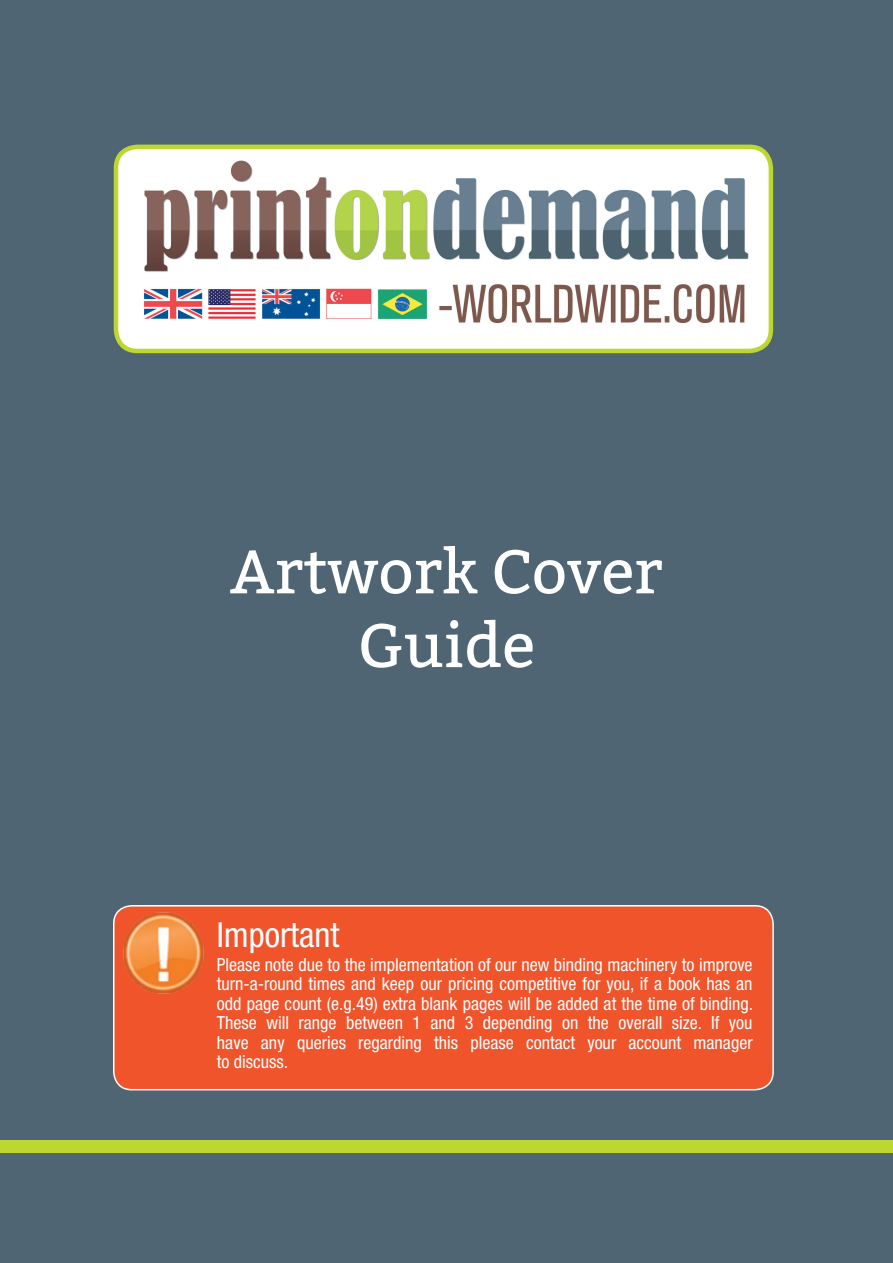
<style>
.page{position:relative;width:893px;height:1263px;background:#fff}
.page>*{position:absolute;margin:0;border:0;box-sizing:border-box;transform-origin:0 0}
.t1{font:61.5px/73.8px "Bitter";color:#fff;text-align:center}
.t2{font:condensed 34.5px "Helvetica Neue";color:#fff}
.t3{font:condensed 18px/19.5px "Helvetica Neue";color:#fff;text-align:justify}
</style>
<div class="page">
<div style="left:0;top:1152px;width:893px;height:111px;background:#4f6573"></div>
<div style="left:0;top:0;width:893px;height:1140px;background:#4f6573"></div>
<div style="left:0;top:1140px;width:893px;height:12px;background:#bed630"></div>
<img style="left:116px;top:147px;width:654px;height:203px">
<div style="left:114px;top:145px;width:659px;height:208px;border:4px solid #bed630;border-radius:21px"></div>
<div style="left:114px;top:906px;width:659px;height:184px;background:#f0542b;border-radius:18px"></div>
<div style="left:113px;top:905px;width:661px;height:185px;border:2px solid #fff;border-radius:18px"></div>
<img style="left:123px;top:912px;width:81px;height:82px">
<h1 class="t1" style="left:230px;top:536px;width:434px">Artwork Cover<br>Guide</h1>
<h2 class="t2" style="left:217px;top:914px;width:124px">Important</h2>
<p class="t3" style="left:217px;top:954px;width:538px">Please note due to the implementation of our new binding machinery to improve turn-a-round times and keep our pricing competitive for you, if a book has an odd page count (e.g.49) extra blank pages will be added at the time of binding.<br>These will range between 1 and 3 depending on the overall size. If you have any queries regarding this please contact your account manager to discuss.</p>
</div>
